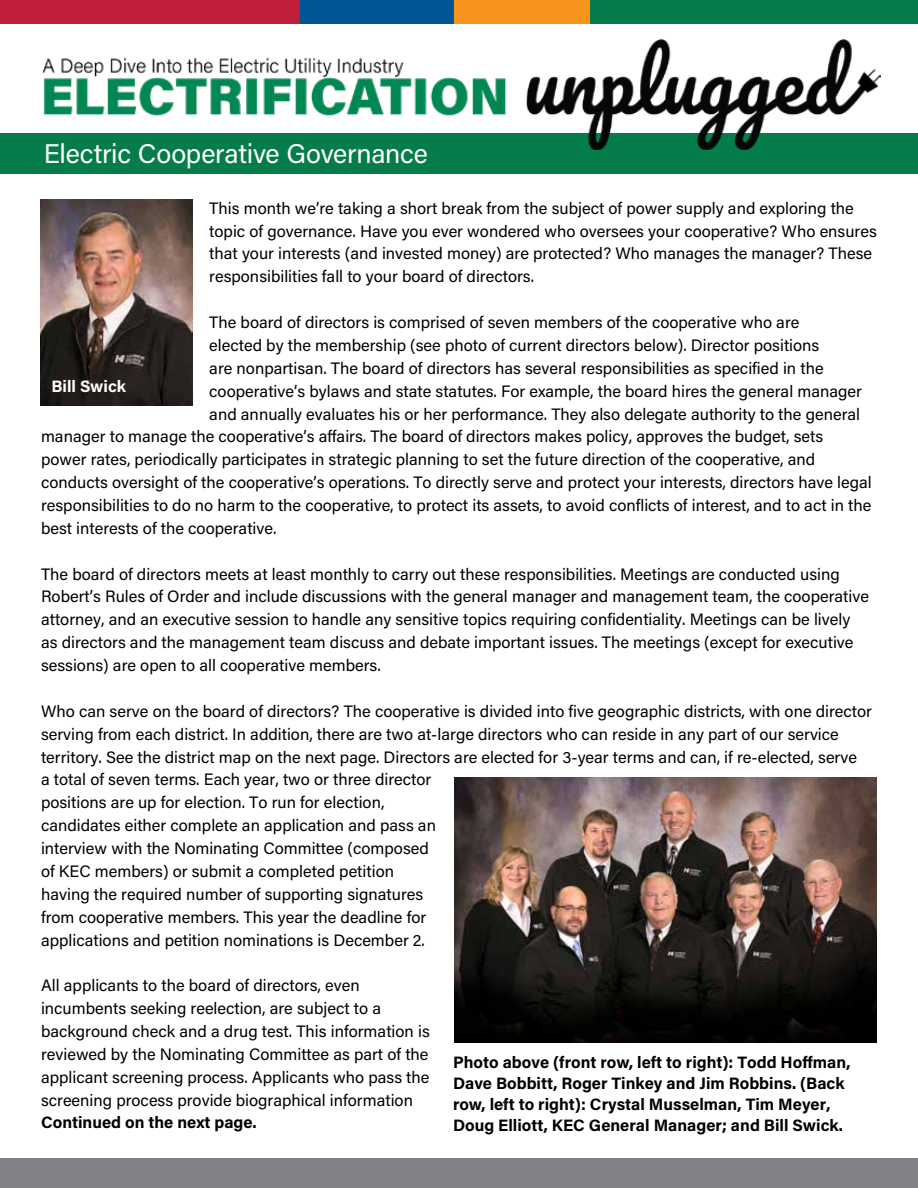
<style>
.page{position:relative;width:918px;height:1188px;background:#fff}
.page>*{position:absolute;margin:0;border:0;box-sizing:border-box;transform-origin:0 0}
.t1{font:27px "Acumin Pro";letter-spacing:-.01em;color:#fff}
.t2{font:16.5px/22.8px "Acumin Pro";color:#000}
.t3{font:700 16.5px/21px "Acumin Pro";color:#000}
.t4{font:700 16.5px "Acumin Pro";color:#fff}
</style>
<div class="page">
<div style="left:324px;top:0;width:594px;height:24px;background:#057d4a"></div>
<div style="left:0;top:0;width:300px;height:24px;background:#c01f3b"></div>
<div style="left:454px;top:0;width:136px;height:24px;background:#f7941e"></div>
<div style="left:300px;top:0;width:154px;height:24px;background:#005596"></div>
<div style="left:0;top:1158px;width:918px;height:30px;background:#808285"></div>
<div style="left:0;top:133px;width:918px;height:41px;background:#057d4a"></div>
<img style="left:42px;top:39px;width:839px;height:110px">
<img style="left:40px;top:200px;width:153px;height:205px">
<img style="left:455px;top:778px;width:422px;height:264px">
<h1 class="t1" style="left:44px;top:135px;width:386px">Electric Cooperative Governance</h1>
<p class="t2" style="left:209px;top:196px;width:669px">This month we’re taking a short break from the subject of power supply and exploring the topic of governance. Have you ever wondered who oversees your cooperative? Who ensures that your interests (and invested money) are protected? Who manages the manager? These responsibilities fall to your board of directors.</p>
<p class="t2" style="left:209px;top:310px;width:592px">The board of directors is comprised of seven members of the cooperative who are</p>
<p class="t2" style="left:209px;top:333px;width:612px">elected by the membership (see photo of current directors below). Director positions</p>
<p class="t2" style="left:209px;top:356px;width:616px">are nonpartisan. The board of directors has several responsibilities as specified in the</p>
<p class="t2" style="left:209px;top:379px;width:654px">cooperative’s bylaws and state statutes. For example, the board hires the general manager</p>
<p class="t2" style="left:209px;top:402px;width:652px">and annually evaluates his or her performance. They also delegate authority to the general</p>
<p class="t2" style="left:41px;top:425px;width:784px">manager to manage the cooperative’s affairs. The board of directors makes policy, approves the budget, sets</p>
<p class="t2" style="left:41px;top:447px;width:776px">power rates, periodically participates in strategic planning to set the future direction of the cooperative, and</p>
<p class="t2" style="left:41px;top:470px;width:832px">conducts oversight of the cooperative’s operations. To directly serve and protect your interests, directors have legal</p>
<p class="t2" style="left:41px;top:493px;width:832px">responsibilities to do no harm to the cooperative, to protect its assets, to avoid conflicts of interest, and to act in the</p>
<p class="t2" style="left:41px;top:516px;width:237px">best interests of the cooperative.</p>
<p class="t2" style="left:41px;top:562px;width:830px">The board of directors meets at least monthly to carry out these responsibilities. Meetings are conducted using Robert’s Rules of Order and include discussions with the general manager and management team, the cooperative attorney, and an executive session to handle any sensitive topics requiring confidentiality. Meetings can be lively as directors and the management team discuss and debate important issues. The meetings (except for executive sessions) are open to all cooperative members.</p>
<p class="t2" style="left:41px;top:699px;width:833px">Who can serve on the board of directors? The cooperative is divided into five geographic districts, with one director serving from each district. In addition, there are two at-large directors who can reside in any part of our service territory. See the district map on the next page. Directors are elected for 3-year terms and can, if re-elected, serve<br>a total of seven terms. Each year, two or three director<br>positions are up for election. To run for election,<br>candidates either complete an application and pass an<br>interview with the Nominating Committee (composed<br>of KEC members) or submit a completed petition<br>having the required number of supporting signatures<br>from cooperative members. This year the deadline for<br>applications and petition nominations is December 2.</p>
<p class="t2" style="left:41px;top:973px;width:390px">All applicants to the board of directors, even incumbents seeking reelection, are subject to a background check and a drug test. This information is reviewed by the Nominating Committee as part of the applicant screening process. Applicants who pass the screening process provide biographical information</p>
<p class="t3" style="left:41px;top:1112px;width:217px">Continued on the next page.</p>
<p class="t4" style="left:52px;top:374px;width:76px">Bill Swick</p>
<p class="t3" style="left:453px;top:1051px;width:399px">Photo above (front row, left to right): Todd Hoffman, Dave Bobbitt, Roger Tinkey and Jim Robbins. (Back row, left to right): Crystal Musselman, Tim Meyer, Doug Elliott, KEC General Manager; and Bill Swick.</p>
</div>
